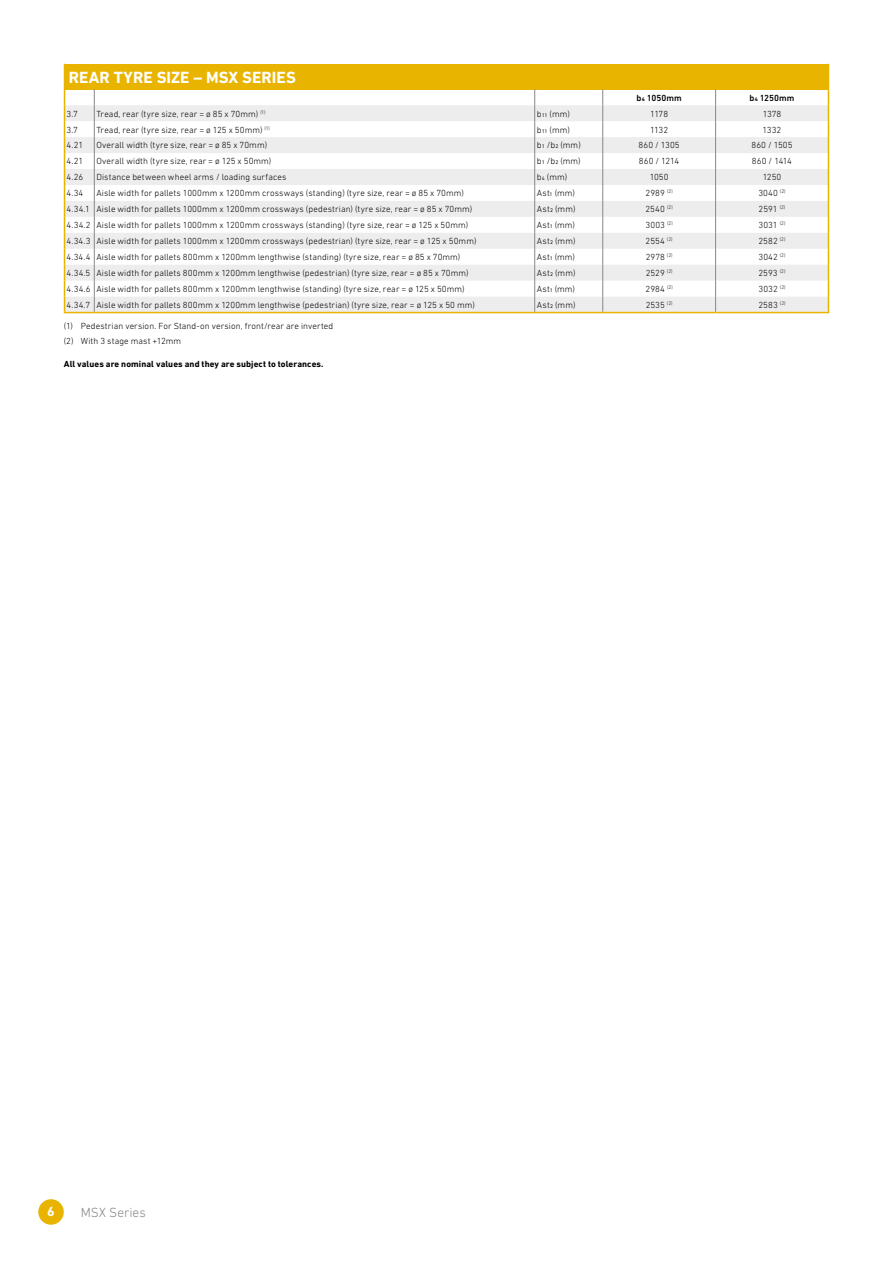
<style>
.page{position:relative;width:893px;height:1263px;background:#fff}
.page>*{position:absolute;margin:0;border:0;box-sizing:border-box;transform-origin:0 0}
.t1{font:700 16.5px "DIN Next LT Pro";letter-spacing:.005em;color:#fff}
.t2{font:300 13.5px "DIN Next LT Pro";letter-spacing:-.005em;color:#878787}
.t3{font:700 13.5px "DIN Next LT Pro";color:#fff}
.t4{font:300 9px/15px "DIN Next LT Pro";letter-spacing:.01em;color:#000}
.t5{font:700 9px "DIN Next LT Pro";letter-spacing:.01em;color:#000}
.t6{font:500 9px "DIN Next LT Pro";letter-spacing:.01em;color:#000}
</style>
<div class="page">
<div style="left:38px;top:1199px;width:26px;height:26px;background:#e9b400;border-radius:50%"></div>
<div style="left:65px;top:64px;width:763px;height:25px;background:#e9b400"></div>
<svg style="left:65px;top:105px;width:763px;height:207px;fill:#ededed"></svg>
<svg style="left:828px;top:64px;width:1px;height:248px"></svg>
<svg style="left:94px;top:89px;width:1px;height:223px"></svg>
<svg style="left:534px;top:89px;width:1px;height:223px"></svg>
<svg style="left:602px;top:89px;width:1px;height:223px"></svg>
<svg style="left:715px;top:89px;width:1px;height:223px"></svg>
<svg style="left:64px;top:64px;width:1px;height:248px"></svg>
<hr style="left:64px;top:312px;width:30px;height:1px;background:#e9b400">
<hr style="left:94px;top:312px;width:441px;height:1px;background:#e9b400">
<hr style="left:535px;top:312px;width:68px;height:1px;background:#e9b400">
<hr style="left:603px;top:312px;width:113px;height:1px;background:#e9b400">
<hr style="left:716px;top:312px;width:113px;height:1px;background:#e9b400">
<h1 class="t1" style="left:69px;top:67px;width:229px">REAR TYRE SIZE – MSX SERIES</h1>
<p class="t6" style="left:637px;top:92px;width:47px">b4 1050mm</p>
<p class="t6" style="left:749px;top:92px;width:46px">b4 1250mm</p>
<p class="t4" style="left:67px;top:106px;width:13px">3.7</p>
<p class="t4" style="left:96px;top:106px;width:171px">Tread, rear (tyre size, rear = ø 85 x 70mm) <sup>(1)</sup></p>
<p class="t4" style="left:537px;top:106px;width:35px">b11 (mm)</p>
<p class="t4" style="left:650px;top:106px;width:19px">1178</p>
<p class="t4" style="left:763px;top:106px;width:20px">1378</p>
<p class="t4" style="left:67px;top:122px;width:13px">3.7</p>
<p class="t4" style="left:96px;top:122px;width:175px">Tread, rear (tyre size, rear = ø 125 x 50mm) <sup>(1)</sup></p>
<p class="t4" style="left:537px;top:122px;width:35px">b11 (mm)</p>
<p class="t4" style="left:650px;top:122px;width:20px">1132</p>
<p class="t4" style="left:763px;top:122px;width:20px">1332</p>
<p class="t4" style="left:67px;top:138px;width:18px">4.21</p>
<p class="t4" style="left:96px;top:138px;width:172px">Overall width (tyre size, rear = ø 85 x 70mm)</p>
<p class="t4" style="left:537px;top:138px;width:45px">b1 /b2 (mm)</p>
<p class="t4" style="left:639px;top:138px;width:43px">860 / 1305</p>
<p class="t4" style="left:751px;top:138px;width:43px">860 / 1505</p>
<p class="t4" style="left:67px;top:154px;width:18px">4.21</p>
<p class="t4" style="left:96px;top:154px;width:177px">Overall width (tyre size, rear = ø 125 x 50mm)</p>
<p class="t4" style="left:537px;top:154px;width:45px">b1 /b2 (mm)</p>
<p class="t4" style="left:639px;top:154px;width:42px">860 / 1214</p>
<p class="t4" style="left:752px;top:154px;width:42px">860 / 1414</p>
<p class="t4" style="left:67px;top:170px;width:18px">4.26</p>
<p class="t4" style="left:96px;top:170px;width:192px">Distance between wheel arms / loading surfaces</p>
<p class="t4" style="left:537px;top:170px;width:32px">b4 (mm)</p>
<p class="t4" style="left:650px;top:170px;width:20px">1050</p>
<p class="t4" style="left:763px;top:170px;width:20px">1250</p>
<p class="t4" style="left:67px;top:186px;width:18px">4.34</p>
<p class="t4" style="left:96px;top:186px;width:369px">Aisle width for pallets 1000mm x 1200mm crossways (standing) (tyre size, rear = ø 85 x 70mm)</p>
<p class="t4" style="left:537px;top:186px;width:40px">Ast1 (mm)</p>
<p class="t4" style="left:645px;top:186px;width:29px">2989 <sup>(2)</sup></p>
<p class="t4" style="left:758px;top:186px;width:29px">3040 <sup>(2)</sup></p>
<p class="t4" style="left:67px;top:202px;width:407px">4.34.1 Aisle width for pallets 1000mm x 1200mm crossways (pedestrian) (tyre size, rear = ø 85 x 70mm)</p>
<p class="t4" style="left:537px;top:202px;width:40px">Ast2 (mm)</p>
<p class="t4" style="left:646px;top:202px;width:29px">2540 <sup>(2)</sup></p>
<p class="t4" style="left:759px;top:202px;width:28px">2591 <sup>(2)</sup></p>
<p class="t4" style="left:67px;top:218px;width:403px">4.34.2 Aisle width for pallets 1000mm x 1200mm crossways (standing) (tyre size, rear = ø 125 x 50mm)</p>
<p class="t4" style="left:537px;top:218px;width:40px">Ast1 (mm)</p>
<p class="t4" style="left:645px;top:218px;width:29px">3003 <sup>(2)</sup></p>
<p class="t4" style="left:758px;top:218px;width:28px">3031 <sup>(2)</sup></p>
<p class="t4" style="left:67px;top:233px;width:411px">4.34.3 Aisle width for pallets 1000mm x 1200mm crossways (pedestrian) (tyre size, rear = ø 125 x 50mm)</p>
<p class="t4" style="left:537px;top:233px;width:40px">Ast2 (mm)</p>
<p class="t4" style="left:646px;top:233px;width:29px">2554 <sup>(2)</sup></p>
<p class="t4" style="left:758px;top:233px;width:29px">2582 <sup>(2)</sup></p>
<p class="t4" style="left:67px;top:249px;width:395px">4.34.4 Aisle width for pallets 800mm x 1200mm lengthwise (standing) (tyre size, rear = ø 85 x 70mm)</p>
<p class="t4" style="left:537px;top:249px;width:40px">Ast1 (mm)</p>
<p class="t4" style="left:646px;top:249px;width:29px">2978 <sup>(2)</sup></p>
<p class="t4" style="left:758px;top:249px;width:29px">3042 <sup>(2)</sup></p>
<p class="t4" style="left:67px;top:265px;width:404px">4.34.5 Aisle width for pallets 800mm x 1200mm lengthwise (pedestrian) (tyre size, rear = ø 85 x 70mm)</p>
<p class="t4" style="left:537px;top:265px;width:40px">Ast2 (mm)</p>
<p class="t4" style="left:646px;top:265px;width:28px">2529 <sup>(2)</sup></p>
<p class="t4" style="left:759px;top:265px;width:28px">2593 <sup>(2)</sup></p>
<p class="t4" style="left:67px;top:281px;width:400px">4.34.6 Aisle width for pallets 800mm x 1200mm lengthwise (standing) (tyre size, rear = ø 125 x 50mm)</p>
<p class="t4" style="left:537px;top:281px;width:40px">Ast1 (mm)</p>
<p class="t4" style="left:645px;top:281px;width:29px">2984 <sup>(2)</sup></p>
<p class="t4" style="left:758px;top:281px;width:29px">3032 <sup>(2)</sup></p>
<p class="t4" style="left:67px;top:297px;width:410px">4.34.7 Aisle width for pallets 800mm x 1200mm lengthwise (pedestrian) (tyre size, rear = ø 125 x 50 mm)</p>
<p class="t4" style="left:537px;top:297px;width:40px">Ast2 (mm)</p>
<p class="t4" style="left:646px;top:297px;width:29px">2535 <sup>(2)</sup></p>
<p class="t4" style="left:758px;top:297px;width:29px">2583 <sup>(2)</sup></p>
<p class="t4" style="left:64px;top:318px;width:271px">(1) Pedestrian version. For Stand-on version, front/rear are inverted (2) With 3 stage mast +12mm</p>
<p class="t5" style="left:64px;top:359px;width:261px">All values are nominal values and they are subject to tolerances.</p>
<h2 class="t3" style="left:47px;top:1204px;width:9px">6</h2>
<h2 class="t2" style="left:81px;top:1205px;width:67px">MSX Series</h2>
</div>
